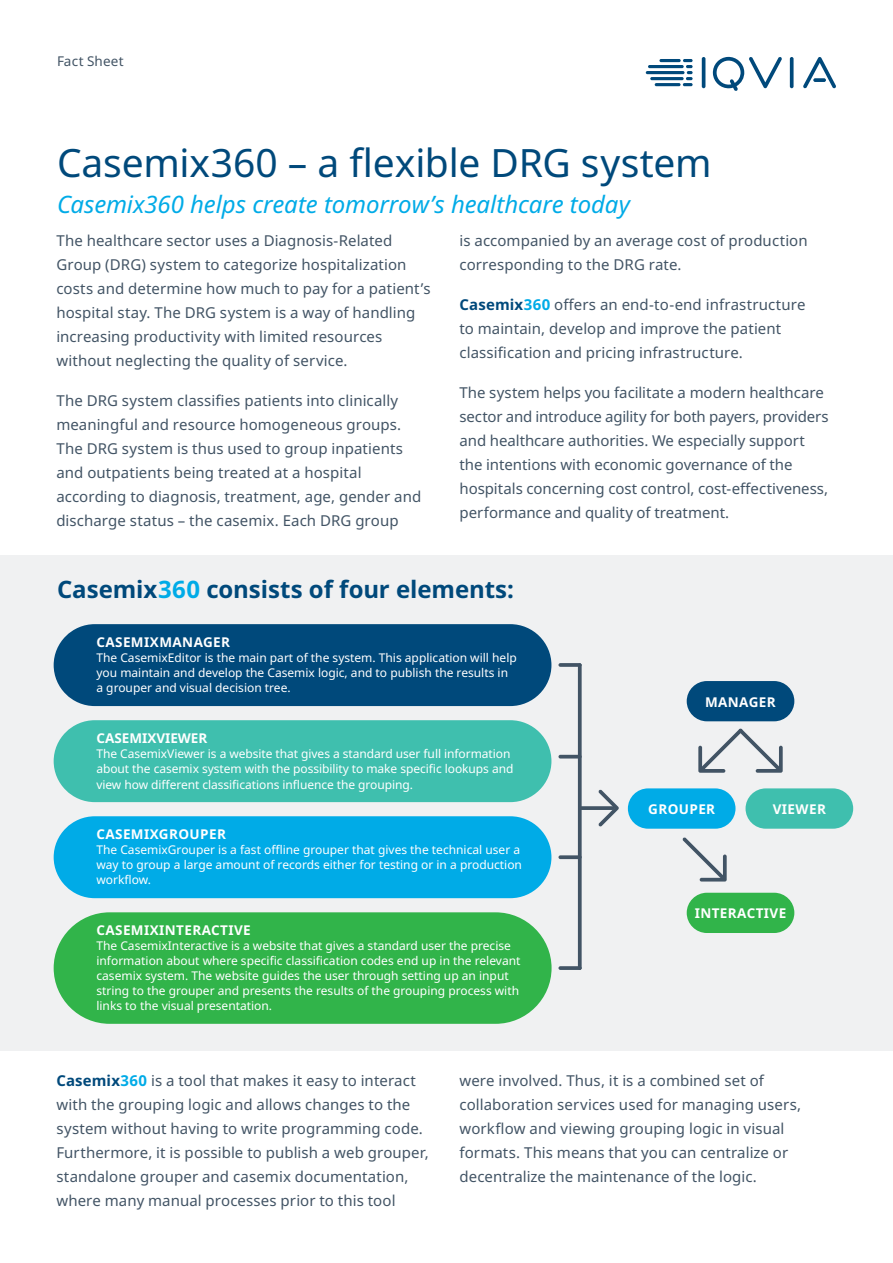
<style>
.page{position:relative;width:893px;height:1263px;background:#fff}
.page>*{position:absolute;margin:0;border:0;box-sizing:border-box;transform-origin:0 0}
.t1{font:39px "Noto Sans";letter-spacing:-.005em;color:#00497b}
.t2{font:italic 24px "Noto Sans";letter-spacing:-.005em;color:#00abe7}
.t3{font:700 24px "Noto Sans";color:#00497b}
.t4{font:15px/24px "Noto Sans";letter-spacing:.005em;color:#425465}
.t5{font:700 13.5px "Noto Sans";letter-spacing:.03em;color:#fff}
.t6{font:700 13.5px "Noto Sans";color:#fff}
.t7{font:13.5px "Noto Sans";letter-spacing:.01em;color:#425465}
.t8{font:12px/15px "Noto Sans";color:#fff}
.s1{font-weight:700;color:#00497b}
.s2{font-weight:700;color:#00abe7}
.s3{color:#00abe7}
</style>
<div class="page">
<div style="left:0;top:555px;width:893px;height:495px;background:#f0f1f2"></div>
<svg style="left:580px;top:806px;width:34px;height:4px"></svg>
<svg style="left:598px;top:789px;width:21px;height:37px"></svg>
<svg style="left:578px;top:663px;width:4px;height:307px"></svg>
<svg style="left:558px;top:663px;width:24px;height:4px"></svg>
<hr style="left:558px;top:755px;width:24px;height:3px;background:#425465;border-radius:2px">
<svg style="left:558px;top:855px;width:24px;height:4px"></svg>
<svg style="left:558px;top:966px;width:24px;height:4px"></svg>
<svg style="left:682px;top:837px;width:45px;height:44px"></svg>
<svg style="left:698px;top:728px;width:85px;height:45px"></svg>
<hr style="left:702px;top:57px;width:3px;height:31px;background:#00497b;border-radius:2px">
<hr style="left:790px;top:57px;width:3px;height:31px;background:#00497b;border-radius:2px">
<svg style="left:712px;top:56px;width:70px;height:35px"></svg>
<svg style="left:803px;top:57px;width:33px;height:31px"></svg>
<hr style="left:655px;top:83px;width:26px;height:3px;background:#00497b;border-radius:2px">
<svg style="left:683px;top:59px;width:10px;height:27px"></svg>
<hr style="left:650px;top:77px;width:34px;height:3px;background:#00497b;border-radius:2px">
<hr style="left:646px;top:71px;width:38px;height:3px;background:#00497b;border-radius:2px">
<hr style="left:648px;top:65px;width:36px;height:3px;background:#00497b;border-radius:2px">
<hr style="left:659px;top:59px;width:22px;height:3px;background:#00497b;border-radius:2px">
<div style="left:687px;top:681px;width:107px;height:40px;background:#00497b;border-radius:20px"></div>
<div style="left:687px;top:893px;width:107px;height:40px;background:#31b44a;border-radius:20px"></div>
<div style="left:628px;top:788px;width:107px;height:41px;background:#00abe7;border-radius:20px"></div>
<div style="left:745px;top:788px;width:108px;height:41px;background:#3fbfae;border-radius:20px"></div>
<div style="left:54px;top:624px;width:497px;height:82px;background:#00497b;border-radius:41px"></div>
<div style="left:54px;top:720px;width:497px;height:82px;background:#3fbfae;border-radius:41px"></div>
<div style="left:54px;top:816px;width:497px;height:82px;background:#00abe7;border-radius:41px"></div>
<div style="left:54px;top:912px;width:498px;height:112px;background:#31b44a;border-radius:56px"></div>
<p class="t7" style="left:57px;top:52px;width:68px">Fact Sheet</p>
<h1 class="t1" style="left:57px;top:136px;width:656px">Casemix360 – a flexible DRG system</h1>
<h2 class="t2" style="left:57px;top:187px;width:574px">Casemix360 helps create tomorrow’s healthcare today</h2>
<p class="t4" style="left:56px;top:229px;width:376px">The healthcare sector uses a Diagnosis-Related Group (DRG) system to categorize hospitalization costs and determine how much to pay for a patient’s hospital stay. The DRG system is a way of handling increasing productivity with limited resources without neglecting the quality of service.</p>
<p class="t4" style="left:56px;top:389px;width:366px">The DRG system classifies patients into clinically meaningful and resource homogeneous groups.<br>The DRG system is thus used to group inpatients and outpatients being treated at a hospital according to diagnosis, treatment, age, gender and discharge status – the casemix. Each DRG group</p>
<p class="t4" style="left:459px;top:229px;width:350px">is accompanied by an average cost of production corresponding to the DRG rate.</p>
<p class="t4" style="left:459px;top:293px;width:347px"><span class="s1">Casemix</span><span class="s2">360</span> offers an end-to-end infrastructure to maintain, develop and improve the patient classification and pricing infrastructure.</p>
<p class="t4" style="left:459px;top:381px;width:371px">The system helps you facilitate a modern healthcare sector and introduce agility for both payers, providers and healthcare authorities. We especially support the intentions with economic governance of the hospitals concerning cost control, cost-effectiveness, performance and quality of treatment.</p>
<h2 class="t3" style="left:57px;top:573px;width:458px">Casemix<span class="s3">360</span> consists of four elements:</h2>
<p class="t5" style="left:96px;top:632px;width:135px">CASEMIXMANAGER</p>
<p class="t8" style="left:96px;top:650px;width:422px">The CasemixEditor is the main part of the system. This application will help you maintain and develop the Casemix logic, and to publish the results in a grouper and visual decision tree.</p>
<p class="t6" style="left:96px;top:729px;width:113px">CASEMIXVIEWER</p>
<p class="t8" style="left:96px;top:746px;width:418px">The CasemixViewer is a website that gives a standard user full information about the casemix system with the possibility to make specific lookups and</p>
<p class="t8" style="left:96px;top:778px;width:318px">view how different classifications influence the grouping.</p>
<p class="t5" style="left:96px;top:825px;width:131px">CASEMIXGROUPER</p>
<p class="t8" style="left:96px;top:843px;width:427px">The CasemixGrouper is a fast offline grouper that gives the technical user a way to group a large amount of records either for testing or in a production workflow.</p>
<p class="t5" style="left:96px;top:921px;width:156px">CASEMIXINTERACTIVE</p>
<p class="t8" style="left:96px;top:939px;width:426px">The CasemixInteractive is a website that gives a standard user the precise information about where specific classification codes end up in the relevant casemix system. The website guides the user through setting up an input string to the grouper and presents the results of the grouping process with links to the visual presentation.</p>
<p class="t5" style="left:705px;top:693px;width:72px">MANAGER</p>
<p class="t5" style="left:648px;top:800px;width:69px">GROUPER</p>
<p class="t5" style="left:773px;top:800px;width:55px">VIEWER</p>
<p class="t5" style="left:695px;top:903px;width:93px">INTERACTIVE</p>
<p class="t4" style="left:56px;top:1068px;width:374px"><span class="s1">Casemix</span><span class="s2">360</span> is a tool that makes it easy to interact with the grouping logic and allows changes to the system without having to write programming code.<br>Furthermore, it is possible to publish a web grouper, standalone grouper and casemix documentation, where many manual processes prior to this tool</p>
<p class="t4" style="left:459px;top:1068px;width:343px">were involved. Thus, it is a combined set of collaboration services used for managing users, workflow and viewing grouping logic in visual formats. This means that you can centralize or decentralize the maintenance of the logic.</p>
</div>
